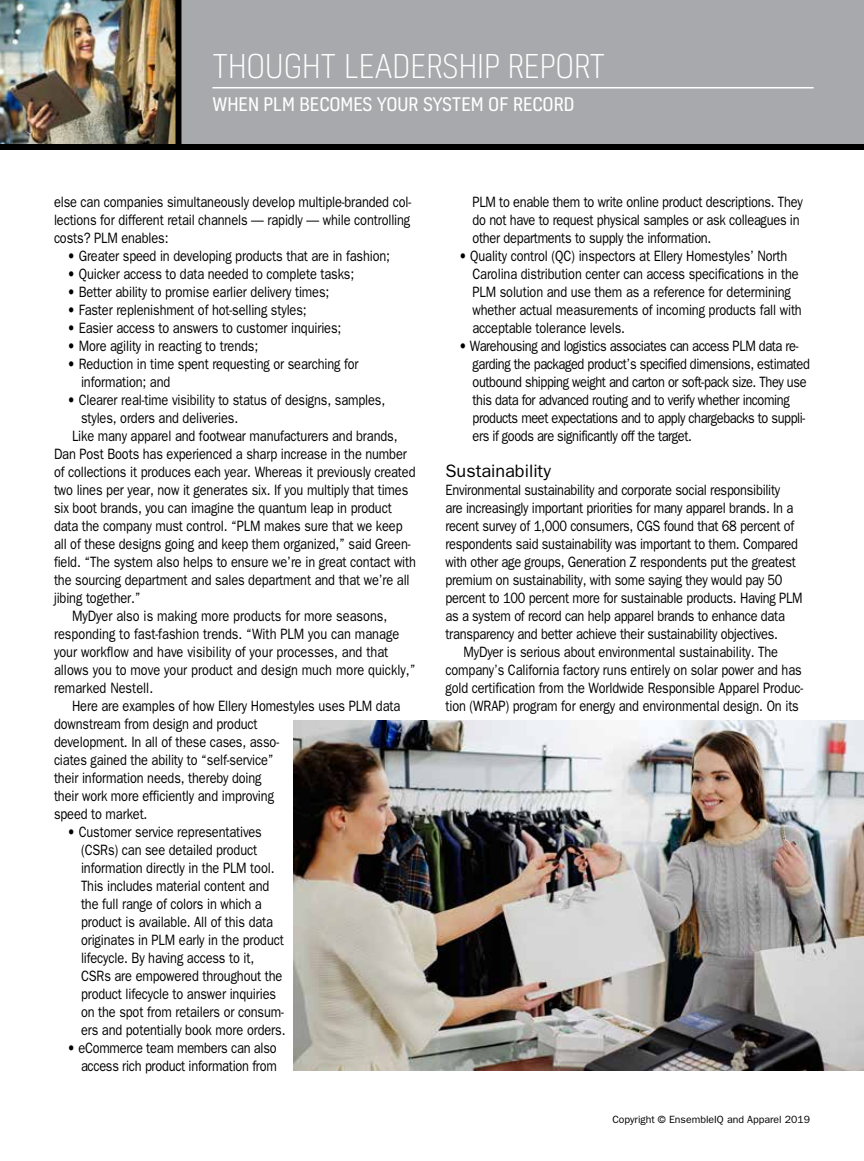
<style>
.page{position:relative;width:864px;height:1161px;background:#fff}
.page>*{position:absolute;margin:0;border:0;box-sizing:border-box;transform-origin:0 0}
.t1{font:300 31.5px "Kelson";color:#fff}
.t2{font:18px "Kelson";color:#fff}
.t3{font:18px "Franklin Gothic";color:#000}
.t4{font:15px/18px "Franklin Gothic";letter-spacing:-.01em;color:#000;scale:.85 1}
.t5{font:15px/18px "Franklin Gothic";letter-spacing:-.03em;color:#000;scale:.85 1}
.t6{font:10.5px "Franklin Gothic";color:#000}
</style>
<div class="page">
<div style="left:83px;top:0;width:781px;height:144px;background:#a7a9ac"></div>
<img style="left:0;top:0;width:176px;height:144px">
<div style="left:176px;top:0;width:6px;height:144px;background:#000"></div>
<div style="left:0;top:144px;width:864px;height:6px;background:#000"></div>
<hr style="left:212px;top:87px;width:602px;height:1px;background:#fff">
<img style="left:293px;top:721px;width:571px;height:350px">
<h1 class="t1" style="left:212px;top:46px;width:394px">THOUGHT LEADERSHIP REPORT</h1>
<p class="t2" style="left:212px;top:92px;width:364px">WHEN PLM BECOMES YOUR SYSTEM OF RECORD</p>
<p class="t4" style="left:54px;top:193px;width:422px;text-align:justify">else can companies simultaneously develop multiple-branded col&shy;lections for different retail channels — rapidly — while controlling costs? PLM enables:</p>
<p class="t4" style="left:68px;top:247px;width:381px">• Greater speed in developing products that are in fashion;</p>
<p class="t4" style="left:68px;top:265px;width:339px">• Quicker access to data needed to complete tasks;</p>
<p class="t4" style="left:68px;top:283px;width:310px">• Better ability to promise earlier delivery times;</p>
<p class="t4" style="left:68px;top:301px;width:283px">• Faster replenishment of hot-selling styles;</p>
<p class="t4" style="left:68px;top:319px;width:324px">• Easier access to answers to customer inquiries;</p>
<p class="t4" style="left:68px;top:337px;width:226px">• More agility in reacting to trends;</p>
<p class="t4" style="left:81px;top:355px;width:328px;text-indent:-14px">• Reduction in time spent requesting or searching for information; and</p>
<p class="t4" style="left:68px;top:391px;width:375px">• Clearer real-time visibility to status of designs, samples,</p>
<p class="t4" style="left:81px;top:409px;width:186px">styles, orders and deliveries.</p>
<p class="t4" style="left:72px;top:427px;width:384px">Like many apparel and footwear manufacturers and brands,</p>
<p class="t4" style="left:54px;top:445px;width:417px">Dan Post Boots has experienced a sharp increase in the number</p>
<p class="t4" style="left:54px;top:463px;width:427px">of collections it produces each year. Whereas it previously created</p>
<p class="t4" style="left:54px;top:481px;width:418px">two lines per year, now it generates six. If you multiply that times</p>
<p class="t4" style="left:54px;top:499px;width:399px">six boot brands, you can imagine the quantum leap in product</p>
<p class="t4" style="left:54px;top:517px;width:412px">data the company must control. “PLM makes sure that we keep</p>
<p class="t4" style="left:54px;top:535px;width:421px">all of these designs going and keep them organized,” said Green-</p>
<p class="t4" style="left:54px;top:553px;width:427px">field. “The system also helps to ensure we’re in great contact with</p>
<p class="t4" style="left:54px;top:571px;width:420px">the sourcing department and sales department and that we’re all</p>
<p class="t4" style="left:54px;top:589px;width:103px">jibing together.”</p>
<p class="t4" style="left:72px;top:607px;width:373px">MyDyer also is making more products for more seasons,</p>
<p class="t4" style="left:54px;top:625px;width:408px">responding to fast-fashion trends. “With PLM you can manage</p>
<p class="t4" style="left:54px;top:643px;width:395px">your workflow and have visibility of your processes, and that</p>
<p class="t4" style="left:54px;top:661px;width:427px">allows you to move your product and design much more quickly,”</p>
<p class="t4" style="left:54px;top:679px;width:118px">remarked Nestell.</p>
<p class="t4" style="left:72px;top:697px;width:388px">Here are examples of how Ellery Homestyles uses PLM data</p>
<p class="t4" style="left:54px;top:715px;width:241px">downstream from design and product</p>
<p class="t4" style="left:54px;top:733px;width:266px">development. In all of these cases, asso-</p>
<p class="t4" style="left:54px;top:751px;width:260px">ciates gained the ability to “self-service”</p>
<p class="t4" style="left:54px;top:769px;width:246px">their information needs, thereby doing</p>
<p class="t4" style="left:54px;top:787px;width:260px">their work more efficiently and improving</p>
<p class="t4" style="left:54px;top:805px;width:111px">speed to market.</p>
<p class="t4" style="left:81px;top:823px;width:242px;text-indent:-14px">• Customer service representatives (CSRs) can see detailed product information directly in the PLM tool.<br>This includes material content and the full range of colors in which a product is available. All of this data originates in PLM early in the product lifecycle. By having access to it, CSRs are empowered throughout the product lifecycle to answer inquiries on the spot from retailers or consum&shy;ers and potentially book more orders.</p>
<p class="t4" style="left:68px;top:1039px;width:248px;text-align:right">• eCommerce team members can also access rich product information from</p>
<p class="t4" style="left:473px;top:193px;width:390px">PLM to enable them to write online product descriptions. They do not have to request physical samples or ask colleagues in other departments to supply the information.</p>
<p class="t4" style="left:473px;top:247px;width:389px;text-indent:-14px">• Quality control (QC) inspectors at Ellery Homestyles’ North Carolina distribution center can access specifications in the PLM solution and use them as a reference for determining whether actual measurements of incoming products fall with acceptable tolerance levels.</p>
<p class="t5" style="left:473px;top:337px;width:399px;text-indent:-14px">• Warehousing and logistics associates can access PLM data re&shy;garding the packaged product’s specified dimensions, estimated outbound shipping weight and carton or soft-pack size. They use this data for advanced routing and to verify whether incoming products meet expectations and to apply chargebacks to suppli&shy;ers if goods are significantly off the target.</p>
<p class="t3" style="left:446px;top:461px;width:107px">Sustainability</p>
<p class="t4" style="left:446px;top:481px;width:395px">Environmental sustainability and corporate social responsibility</p>
<p class="t4" style="left:446px;top:499px;width:411px">are increasingly important priorities for many apparel brands. In a</p>
<p class="t4" style="left:446px;top:517px;width:412px">recent survey of 1,000 consumers, CGS found that 68 percent of</p>
<p class="t4" style="left:446px;top:535px;width:416px">respondents said sustainability was important to them. Compared</p>
<p class="t4" style="left:446px;top:553px;width:414px">with other age groups, Generation Z respondents put the greatest</p>
<p class="t4" style="left:446px;top:571px;width:398px">premium on sustainability, with some saying they would pay 50</p>
<p class="t4" style="left:446px;top:589px;width:422px">percent to 100 percent more for sustainable products. Having PLM</p>
<p class="t4" style="left:446px;top:607px;width:401px">as a system of record can help apparel brands to enhance data</p>
<p class="t4" style="left:446px;top:625px;width:393px">transparency and better achieve their sustainability objectives.</p>
<p class="t4" style="left:464px;top:643px;width:372px">MyDyer is serious about environmental sustainability. The</p>
<p class="t4" style="left:446px;top:661px;width:421px">company’s California factory runs entirely on solar power and has</p>
<p class="t4" style="left:446px;top:679px;width:422px">gold certification from the Worldwide Responsible Apparel Produc-</p>
<p class="t4" style="left:446px;top:697px;width:417px">tion (WRAP) program for energy and environmental design. On its</p>
<p class="t6" style="left:612px;top:1114px;width:199px">Copyright © EnsembleIQ and Apparel 2019</p>
</div>
